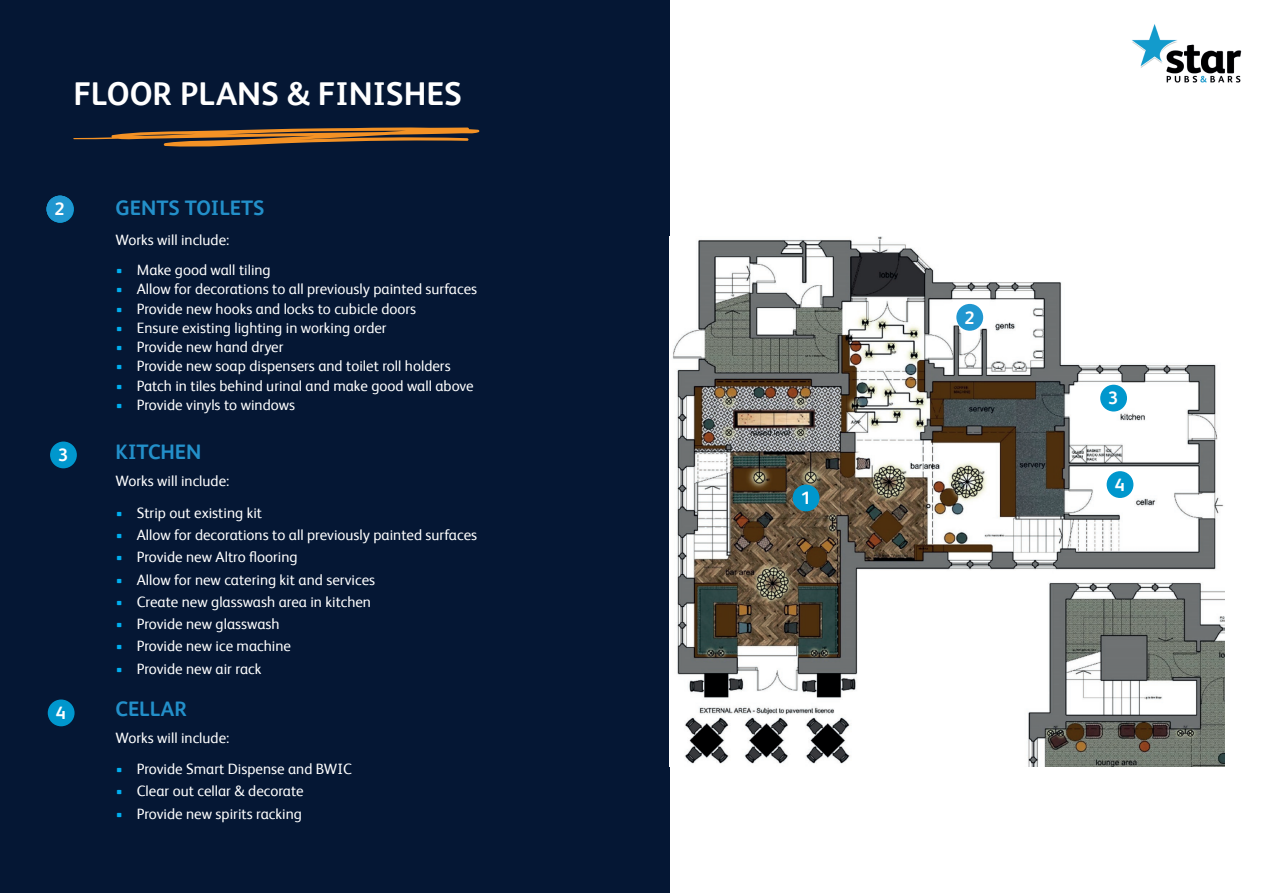
<style>
.page{position:relative;width:1263px;height:893px;background:#fff}
.page>*{position:absolute;margin:0;border:0;box-sizing:border-box;transform-origin:0 0}
.t1{font:700 33px "HEINEKEN Core";color:#fff}
.t2{font:700 21px "HEINEKEN Core";color:#2390ca}
.t3{font:700 18px "HEINEKEN Core";color:#fff}
.t4{font:15px "HEINEKEN Core";color:#fff}
.s1{color:#00aeef}
</style>
<div class="page">
<img style="left:1132px;top:24px;width:110px;height:59px">
<div style="left:0;top:0;width:669px;height:893px;background:#051734"></div>
<svg style="left:73px;top:127px;width:407px;height:20px"></svg>
<div style="left:47px;top:196px;width:26px;height:27px;background:#055c87;border-radius:50%"></div>
<svg style="left:47px;top:196px;width:27px;height:27px"></svg>
<div style="left:50px;top:442px;width:27px;height:26px;background:#0097cd;border-radius:50%"></div>
<div style="left:48px;top:699px;width:27px;height:27px;background:#0097cd;border-radius:50%"></div>
<div style="left:47px;top:196px;width:26px;height:26px;background:#2197d0;border-radius:50%"></div>
<img style="left:672px;top:236px;width:552px;height:530px">
<div style="left:793px;top:485px;width:26px;height:26px;background:#0097cd;border-radius:50%"></div>
<div style="left:956px;top:304px;width:27px;height:27px;background:#2197d0;border-radius:50%"></div>
<div style="left:1100px;top:385px;width:27px;height:26px;background:#0097cd;border-radius:50%"></div>
<div style="left:1107px;top:471px;width:26px;height:27px;background:#0097cd;border-radius:50%"></div>
<h1 class="t1" style="left:73px;top:71px;width:390px">FLOOR PLANS &amp; FINISHES</h1>
<p class="t3" style="left:55px;top:197px;width:12px">13</p>
<h2 class="t2" style="left:115px;top:193px;width:150px">GENTS TOILETS</h2>
<p class="t4" style="left:115px;top:229px;width:115px">Works will include:</p>
<p class="t4" style="left:115px;top:259px;width:157px"><span class="s1">•</span> Make good wall tiling</p>
<p class="t4" style="left:115px;top:278px;width:363px"><span class="s1">•</span> Allow for decorations to all previously painted surfaces</p>
<p class="t4" style="left:115px;top:298px;width:302px"><span class="s1">•</span> Provide new hooks and locks to cubicle doors</p>
<p class="t4" style="left:115px;top:317px;width:273px"><span class="s1">•</span> Ensure existing lighting in working order</p>
<p class="t4" style="left:115px;top:336px;width:169px"><span class="s1">•</span> Provide new hand dryer</p>
<p class="t4" style="left:115px;top:355px;width:337px"><span class="s1">•</span> Provide new soap dispensers and toilet roll holders</p>
<p class="t4" style="left:115px;top:375px;width:360px"><span class="s1">•</span> Patch in tiles behind urinal and make good wall above</p>
<p class="t4" style="left:115px;top:394px;width:181px"><span class="s1">•</span> Provide vinyls to windows</p>
<p class="t3" style="left:58px;top:442px;width:12px">3</p>
<h2 class="t2" style="left:115px;top:437px;width:88px">KITCHEN</h2>
<p class="t4" style="left:115px;top:470px;width:115px">Works will include:</p>
<p class="t4" style="left:115px;top:502px;width:148px"><span class="s1">•</span> Strip out existing kit</p>
<p class="t4" style="left:115px;top:524px;width:363px"><span class="s1">•</span> Allow for decorations to all previously painted surfaces</p>
<p class="t4" style="left:115px;top:546px;width:184px"><span class="s1">•</span> Provide new Altro flooring</p>
<p class="t4" style="left:115px;top:569px;width:261px"><span class="s1">•</span> Allow for new catering kit and services</p>
<p class="t4" style="left:115px;top:591px;width:257px"><span class="s1">•</span> Create new glasswash area in kitchen</p>
<p class="t4" style="left:115px;top:613px;width:166px"><span class="s1">•</span> Provide new glasswash</p>
<p class="t4" style="left:115px;top:635px;width:177px"><span class="s1">•</span> Provide new ice machine</p>
<p class="t4" style="left:115px;top:658px;width:147px"><span class="s1">•</span> Provide new air rack</p>
<p class="t3" style="left:56px;top:700px;width:12px">4</p>
<p class="t3" style="left:55px;top:196px;width:12px">2</p>
<h2 class="t2" style="left:115px;top:694px;width:73px">CELLAR</h2>
<p class="t4" style="left:115px;top:727px;width:115px">Works will include:</p>
<p class="t4" style="left:115px;top:758px;width:238px"><span class="s1">•</span> Provide Smart Dispense and BWIC</p>
<p class="t4" style="left:115px;top:781px;width:190px"><span class="s1">•</span> Clear out cellar &amp; decorate</p>
<p class="t4" style="left:115px;top:803px;width:188px"><span class="s1">•</span> Provide new spirits racking</p>
<p class="t3" style="left:801px;top:485px;width:12px">1</p>
<p class="t3" style="left:964px;top:305px;width:12px">2</p>
<p class="t3" style="left:1108px;top:386px;width:12px">3</p>
<p class="t3" style="left:1115px;top:472px;width:12px">4</p>
</div>
